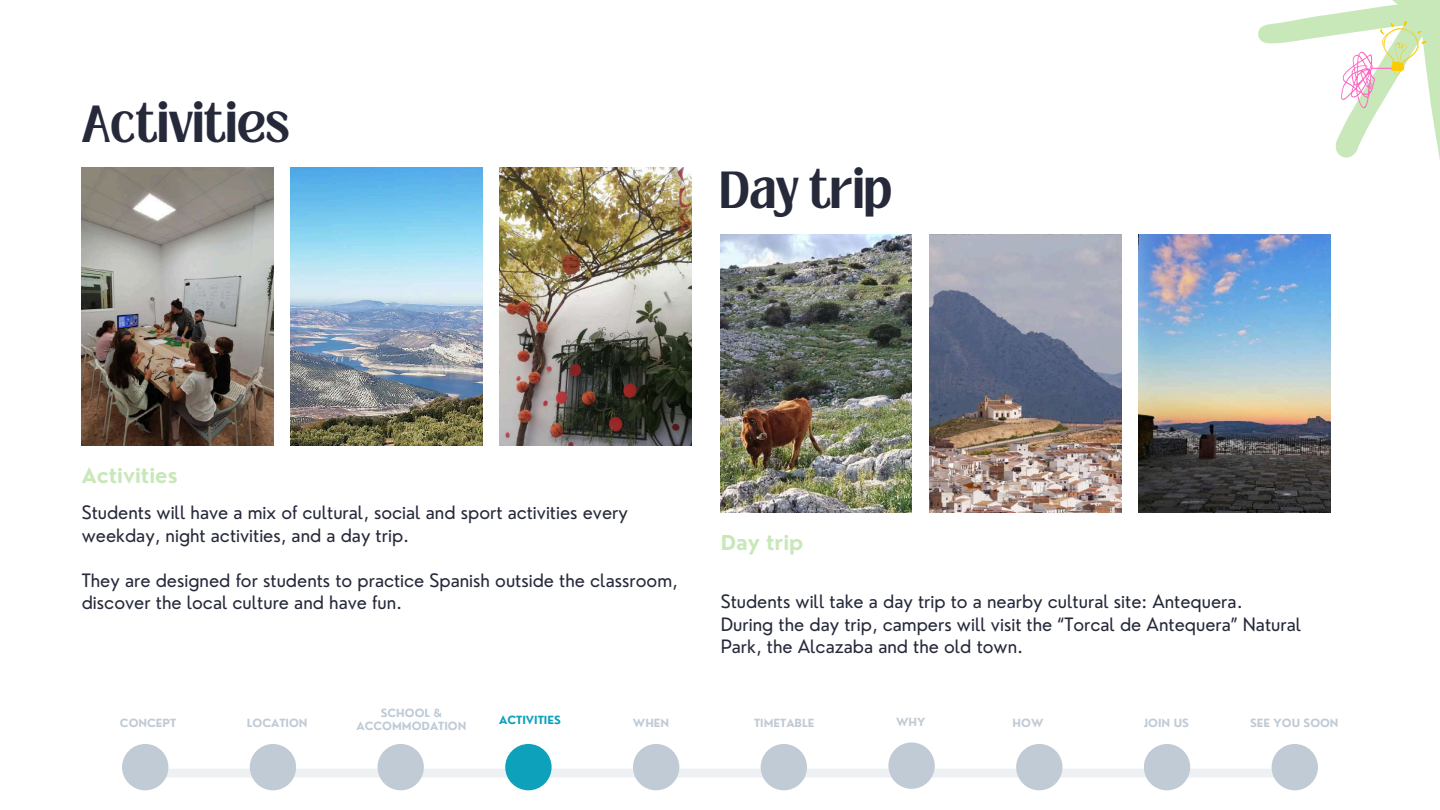
<style>
.page{position:relative;width:1440px;height:810px;background:#fff}
.page>*{position:absolute;margin:0;border:0;box-sizing:border-box;transform-origin:0 0}
.t1{font:700 40px "Loubag";color:#26293a}
.t2{font:700 20px "Nourd";color:#c8e8ba}
.t3{font:18px/22.5px "Nourd";color:#26293a}
.t4{font:700 11px "Nourd";color:#c0cbd5}
.t5{font:700 11px "Nourd";color:#0da1bb}
</style>
<div class="page">
<img style="left:1138px;top:235px;width:192px;height:277px">
<img style="left:290px;top:168px;width:192px;height:277px">
<img style="left:499px;top:168px;width:192px;height:277px">
<svg style="left:1258px;top:0;width:182px;height:160px"></svg>
<img style="left:720px;top:235px;width:192px;height:277px">
<img style="left:929px;top:235px;width:192px;height:277px">
<img style="left:82px;top:168px;width:192px;height:277px">
<div style="left:144px;top:769px;width:1152px;height:9px;background:#eef1f3"></div>
<div style="left:122px;top:744px;width:46px;height:46px;background:#c0cbd5;border-radius:50%"></div>
<div style="left:378px;top:744px;width:46px;height:46px;background:#c0cbd5;border-radius:50%"></div>
<div style="left:1144px;top:744px;width:46px;height:46px;background:#c0cbd5;border-radius:50%"></div>
<div style="left:633px;top:744px;width:46px;height:46px;background:#c0cbd5;border-radius:50%"></div>
<div style="left:505px;top:744px;width:47px;height:46px;background:#0da1bb;border-radius:50%"></div>
<div style="left:761px;top:744px;width:46px;height:46px;background:#c0cbd5;border-radius:50%"></div>
<div style="left:1016px;top:744px;width:46px;height:46px;background:#c0cbd5;border-radius:50%"></div>
<div style="left:250px;top:744px;width:46px;height:46px;background:#c0cbd5;border-radius:50%"></div>
<div style="left:1272px;top:744px;width:46px;height:46px;background:#c0cbd5;border-radius:50%"></div>
<div style="left:888px;top:742px;width:47px;height:47px;background:#c0cbd5;border-radius:50%"></div>
<h1 class="t1" style="left:81px;top:92px;width:210px">Activities</h1>
<h1 class="t1" style="left:720px;top:158px;width:174px">Day trip</h1>
<p class="t2" style="left:82px;top:463px;width:97px">Activities</p>
<p class="t3" style="left:82px;top:501px;width:548px">Students will have a mix of cultural, social and sport activities every weekday, night activities, and a day trip.</p>
<p class="t3" style="left:82px;top:569px;width:598px">They are designed for students to practice Spanish outside the classroom, discover the local culture and have fun.</p>
<p class="t2" style="left:721px;top:530px;width:84px">Day trip</p>
<p class="t3" style="left:721px;top:590px;width:582px">Students will take a day trip to a nearby cultural site: Antequera.<br>During the day trip, campers will visit the “Torcal de Antequera” Natural<br>Park, the Alcazaba and the old town.</p>
<p class="t4" style="left:381px;top:706px;width:63px">SCHOOL &amp;</p>
<p class="t4" style="left:120px;top:716px;width:58px">CONCEPT</p>
<p class="t4" style="left:357px;top:719px;width:111px">ACCOMMODATION</p>
<p class="t4" style="left:247px;top:716px;width:62px">LOCATION</p>
<p class="t5" style="left:499px;top:713px;width:63px">ACTIVITIES</p>
<p class="t4" style="left:633px;top:716px;width:38px">WHEN</p>
<p class="t4" style="left:754px;top:716px;width:62px">TIMETABLE</p>
<p class="t4" style="left:896px;top:715px;width:31px">WHY</p>
<p class="t4" style="left:1013px;top:716px;width:32px">HOW</p>
<p class="t4" style="left:1144px;top:716px;width:47px">JOIN US</p>
<p class="t4" style="left:1250px;top:716px;width:90px">SEE YOU SOON</p>
</div>
